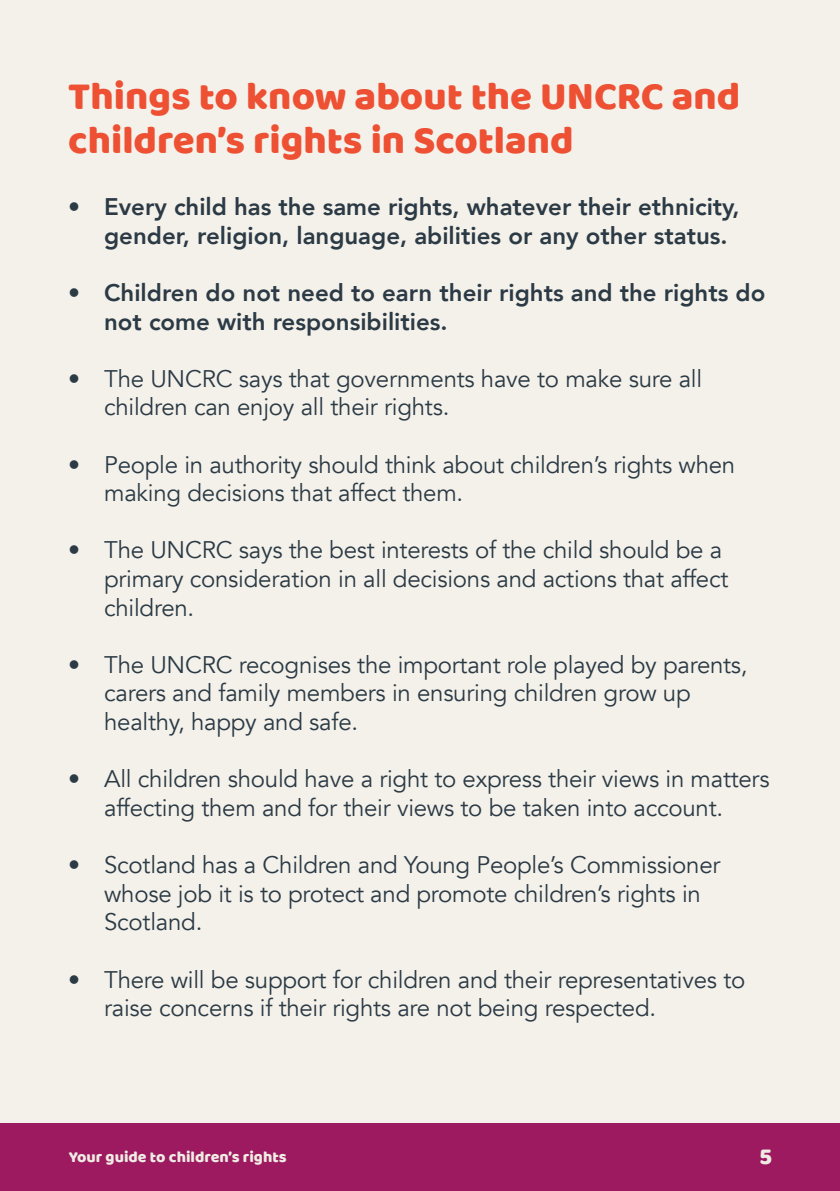
<style>
.page{position:relative;width:840px;height:1191px;background:#fff}
.page>*{position:absolute;margin:0;border:0;box-sizing:border-box;transform-origin:0 0}
.t1{font:40px/44px "Baloo Bhai";color:#ed5033}
.t2{font:24px/28.6px "Avenir";letter-spacing:-.01em;color:#2b3a45}
.t3{font:800 24px/28.6px "Avenir";color:#2b3a45}
.t4{font:24px "Baloo Bhai";color:#efece4}
.t5{font:16px "Baloo Bhai";color:#efece4}
</style>
<div class="page">
<div style="left:0;top:1123px;width:839px;height:68px;background:#9d1a60"></div>
<div style="left:0;top:0;width:839px;height:1123px;background:#f4f1ea"></div>
<h1 class="t1" style="left:68px;top:74px;width:673px">Things to know about the UNCRC and children’s rights in Scotland</h1>
<p class="t3" style="left:104px;top:192px;width:636px;text-indent:-36px">• Every child has the same rights, whatever their ethnicity, gender, religion, language, abilities or any other status.</p>
<p class="t3" style="left:104px;top:278px;width:662px;text-indent:-36px">• Children do not need to earn their rights and the rights do not come with responsibilities.</p>
<p class="t2" style="left:104px;top:364px;width:599px;text-indent:-36px">• The UNCRC says that governments have to make sure all children can enjoy all their rights.</p>
<p class="t2" style="left:104px;top:450px;width:632px;text-indent:-36px">• People in authority should think about children’s rights when making decisions that affect them.</p>
<p class="t2" style="left:104px;top:536px;width:625px;text-indent:-36px">• The UNCRC says the best interests of the child should be a primary consideration in all decisions and actions that affect children.</p>
<p class="t2" style="left:104px;top:650px;width:644px;text-indent:-36px">• The UNCRC recognises the important role played by parents, carers and family members in ensuring children grow up healthy, happy and safe.</p>
<p class="t2" style="left:68px;top:765px;width:702px;text-align:center">• All children should have a right to express their views in matters affecting them and for their views to be taken into account.</p>
<p class="t2" style="left:104px;top:851px;width:617px;text-indent:-36px">• Scotland has a Children and Young People’s Commissioner whose job it is to protect and promote children’s rights in<br>Scotland.</p>
<p class="t2" style="left:104px;top:965px;width:642px;text-indent:-36px">• There will be support for children and their representatives to raise concerns if their rights are not being respected.</p>
<p class="t5" style="left:69px;top:1147px;width:219px">Your guide to children’s rights</p>
<p class="t4" style="left:758px;top:1141px;width:14px">5</p>
</div>
